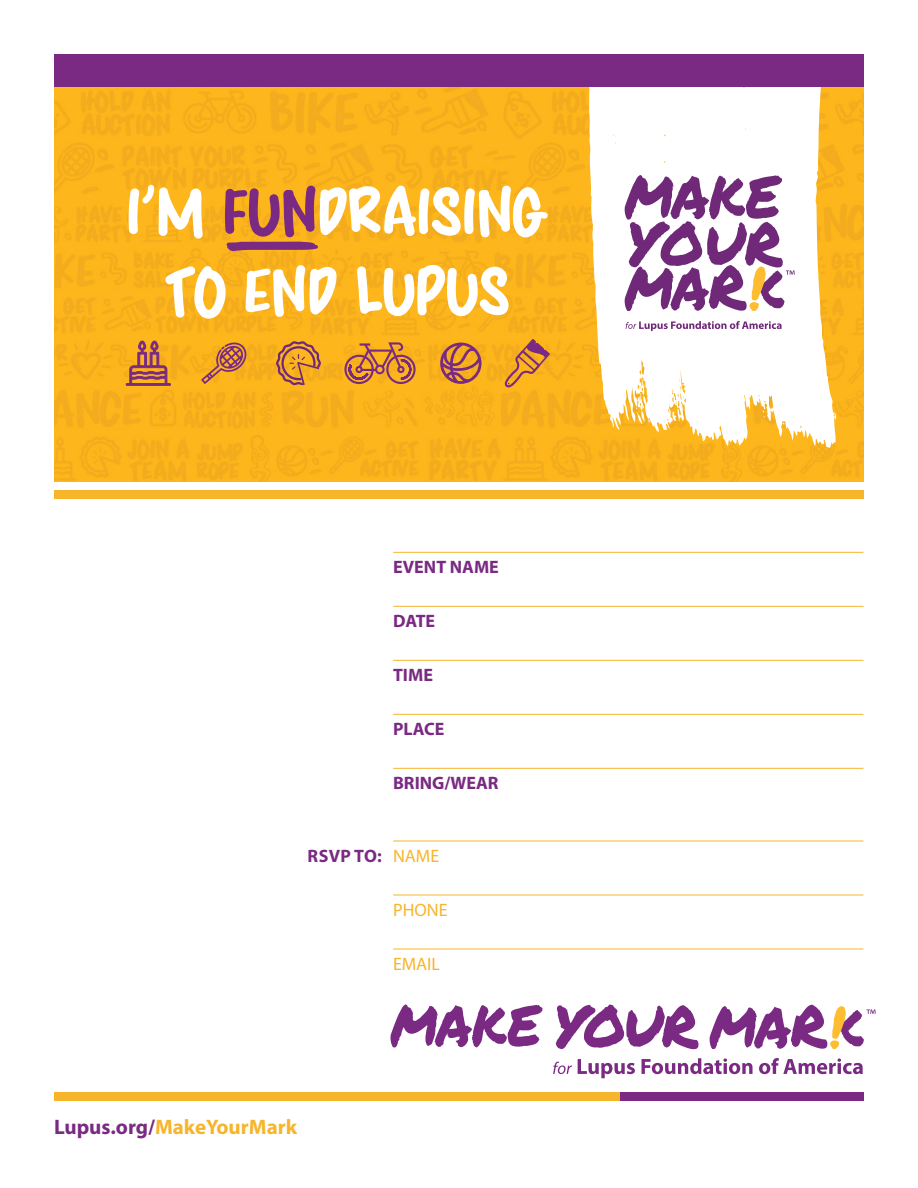
<style>
.page{position:relative;width:918px;height:1188px;background:#fff}
.page>*{position:absolute;margin:0;border:0;box-sizing:border-box;transform-origin:0 0}
.t1{font:63px/79.5px "Best Marker";letter-spacing:-.055em;color:#fff;text-align:center}
.t2{font:700 21px "Myriad Pro";color:#f7b52b}
.t3{font:700 18px "Myriad Pro";color:#7a2a82}
.t4{font:18px "Myriad Pro";color:#f7b52b}
.s1{color:#7a2a82}
</style>
<div class="page">
<img style="left:54px;top:86px;width:810px;height:396px">
<div style="left:54px;top:1093px;width:566px;height:8px;background:#f7b52b"></div>
<div style="left:620px;top:1093px;width:243px;height:8px;background:#7a2a82"></div>
<div style="left:54px;top:491px;width:810px;height:8px;background:#f7b52b"></div>
<svg style="left:588px;top:86px;width:250px;height:362px"></svg>
<svg style="left:391px;top:1004px;width:151px;height:43px"></svg>
<svg style="left:556px;top:1004px;width:143px;height:45px"></svg>
<svg style="left:553px;top:1062px;width:19px;height:12px"></svg>
<svg style="left:578px;top:1059px;width:57px;height:19px"></svg>
<svg style="left:642px;top:1058px;width:111px;height:16px"></svg>
<svg style="left:759px;top:1058px;width:104px;height:16px"></svg>
<svg style="left:710px;top:1005px;width:166px;height:44px"></svg>
<hr style="left:393px;top:841px;width:470px;height:1px;background:#f7b52b">
<hr style="left:393px;top:895px;width:470px;height:1px;background:#f7b52b">
<hr style="left:393px;top:949px;width:470px;height:1px;background:#f7b52b">
<hr style="left:393px;top:552px;width:470px;height:1px;background:#f7b52b">
<hr style="left:393px;top:606px;width:470px;height:1px;background:#f7b52b">
<hr style="left:393px;top:660px;width:470px;height:1px;background:#f7b52b">
<hr style="left:393px;top:714px;width:470px;height:1px;background:#f7b52b">
<hr style="left:393px;top:768px;width:470px;height:1px;background:#f7b52b">
<div style="left:54px;top:54px;width:810px;height:32px;background:#7a2a82"></div>
<svg style="left:626px;top:321px;width:156px;height:10px"></svg>
<svg style="left:625px;top:175px;width:170px;height:136px"></svg>
<svg style="left:226px;top:242px;width:92px;height:9px"></svg>
<svg style="left:125px;top:340px;width:46px;height:46px;background:#c97e42"></svg>
<svg style="left:503px;top:339px;width:47px;height:50px;background:#df9630"></svg>
<svg style="left:342px;top:342px;width:74px;height:42px;background:#d2883a"></svg>
<svg style="left:440px;top:343px;width:42px;height:41px;background:#c47944"></svg>
<svg style="left:201px;top:341px;width:47px;height:43px;background:#d99034"></svg>
<svg style="left:276px;top:341px;width:45px;height:44px;background:#d48d34"></svg>
<h1 class="t1" style="left:128px;top:176px;width:428px">I’M <span class="s1">FUN</span>DRAISING<br>TO END LUPUS</h1>
<p class="t3" style="left:393px;top:555px;width:107px">EVENT NAME</p>
<p class="t3" style="left:393px;top:609px;width:44px">DATE</p>
<p class="t3" style="left:393px;top:663px;width:41px">TIME</p>
<p class="t3" style="left:393px;top:717px;width:53px">PLACE</p>
<p class="t3" style="left:393px;top:771px;width:107px">BRING/WEAR</p>
<p class="t3" style="left:308px;top:844px;width:76px">RSVP TO:</p>
<p class="t4" style="left:393px;top:844px;width:48px">NAME</p>
<p class="t4" style="left:393px;top:898px;width:56px">PHONE</p>
<p class="t4" style="left:393px;top:952px;width:48px">EMAIL</p>
<p class="t2" style="left:54px;top:1113px;width:245px"><span class="s1">Lupus.org/</span>MakeYourMark</p>
</div>
